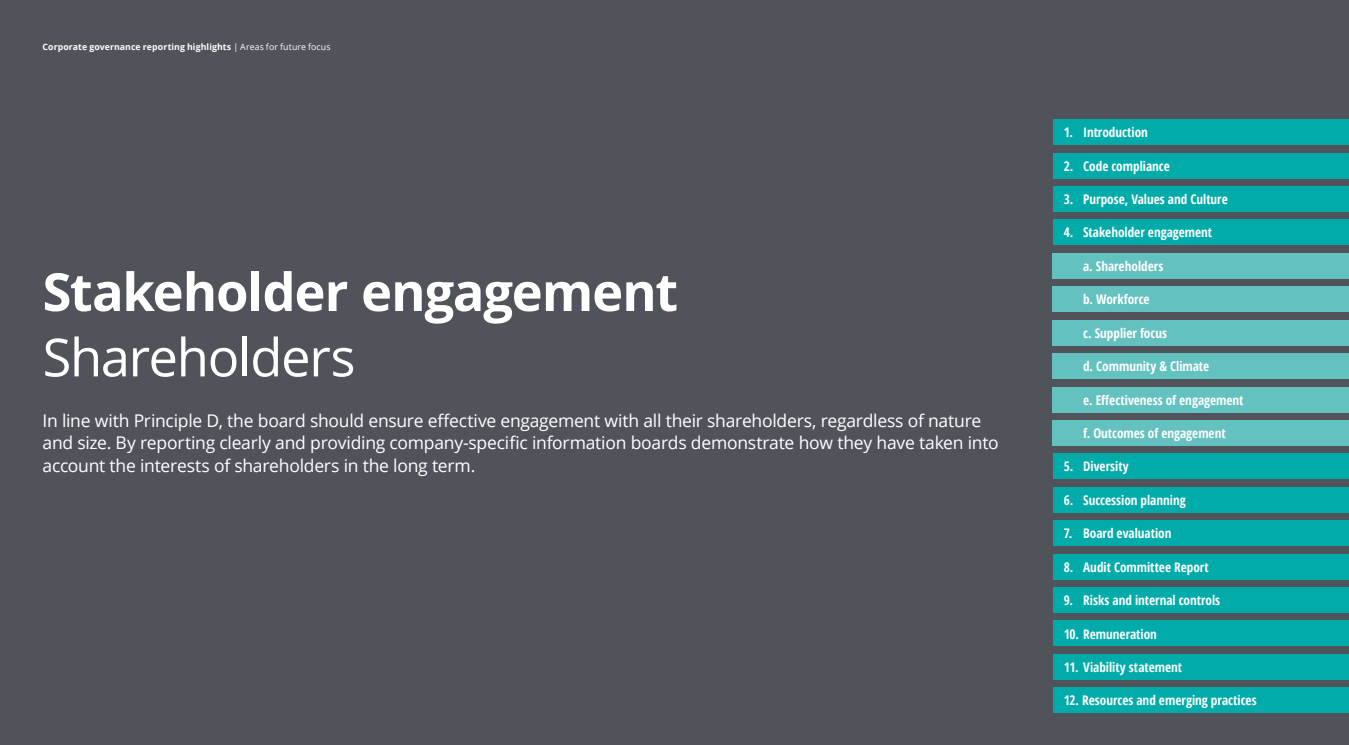
<style>
.page{position:relative;width:1349px;height:745px;background:#fff}
.page>*{position:absolute;margin:0;border:0;box-sizing:border-box;transform-origin:0 0}
.t1{font:700 52.5px "Open Sans";letter-spacing:-.02em;color:#fff}
.t2{font:52.5px "Open Sans";letter-spacing:-.025em;color:#fff}
.t3{font:17.5px/22.5px "Open Sans";letter-spacing:-.015em;color:#fff}
.t4{font:700 condensed 13.25px "Open Sans";color:#fff}
.t5{font:700 8.75px "Open Sans";letter-spacing:.01em;color:#fff}
.s1{font-weight:400}
</style>
<div class="page">
<div style="left:1052px;top:0;width:296px;height:744px;background:#50535a"></div>
<div style="left:0;top:0;width:1052px;height:744px;background:#50535a"></div>
<div style="left:1052px;top:687px;width:296px;height:25px;background:#00abaa"></div>
<div style="left:1052px;top:119px;width:296px;height:25px;background:#00abaa"></div>
<div style="left:1052px;top:153px;width:296px;height:25px;background:#00abaa"></div>
<div style="left:1052px;top:186px;width:296px;height:25px;background:#00abaa"></div>
<div style="left:1052px;top:220px;width:296px;height:25px;background:#00abaa"></div>
<div style="left:1052px;top:453px;width:296px;height:25px;background:#00abaa"></div>
<div style="left:1052px;top:487px;width:296px;height:25px;background:#00abaa"></div>
<div style="left:1052px;top:520px;width:296px;height:25px;background:#00abaa"></div>
<div style="left:1052px;top:553px;width:296px;height:25px;background:#00abaa"></div>
<div style="left:1052px;top:587px;width:296px;height:25px;background:#00abaa"></div>
<div style="left:1052px;top:620px;width:296px;height:25px;background:#00abaa"></div>
<div style="left:1052px;top:654px;width:296px;height:25px;background:#00abaa"></div>
<div style="left:1052px;top:253px;width:296px;height:25px;background:#63c1c0"></div>
<div style="left:1052px;top:286px;width:296px;height:25px;background:#63c1c0"></div>
<div style="left:1052px;top:320px;width:296px;height:25px;background:#63c1c0"></div>
<div style="left:1052px;top:353px;width:296px;height:25px;background:#63c1c0"></div>
<div style="left:1052px;top:387px;width:296px;height:25px;background:#63c1c0"></div>
<div style="left:1052px;top:420px;width:296px;height:25px;background:#63c1c0"></div>
<p class="t5" style="left:43px;top:40px;width:289px">Corporate governance reporting highlights <span class="s1">| Areas for future focus</span></p>
<h1 class="t1" style="left:43px;top:255px;width:637px">Stakeholder engagement</h1>
<h1 class="t2" style="left:43px;top:321px;width:314px">Shareholders</h1>
<p class="t3" style="left:43px;top:408px;width:957px">In line with Principle D, the board should ensure effective engagement with all their shareholders, regardless of nature and size. By reporting clearly and providing company-specific information boards demonstrate how they have taken into account the interests of shareholders in the long term.</p>
<p class="t4" style="left:1063px;top:123px;width:86px">1. Introduction</p>
<p class="t4" style="left:1063px;top:156px;width:108px">2. Code compliance</p>
<p class="t4" style="left:1063px;top:190px;width:166px">3. Purpose, Values and Culture</p>
<p class="t4" style="left:1063px;top:223px;width:150px">4. Stakeholder engagement</p>
<p class="t4" style="left:1082px;top:257px;width:82px">a. Shareholders</p>
<p class="t4" style="left:1082px;top:290px;width:68px">b. Workforce</p>
<p class="t4" style="left:1082px;top:323px;width:85px">c. Supplier focus</p>
<p class="t4" style="left:1082px;top:357px;width:128px">d. Community &amp; Climate</p>
<p class="t4" style="left:1082px;top:390px;width:162px">e. Effectiveness of engagement</p>
<p class="t4" style="left:1082px;top:423px;width:144px">f. Outcomes of engagement</p>
<p class="t4" style="left:1063px;top:457px;width:67px">5. Diversity</p>
<p class="t4" style="left:1063px;top:490px;width:124px">6. Succession planning</p>
<p class="t4" style="left:1063px;top:524px;width:109px">7. Board evaluation</p>
<p class="t4" style="left:1063px;top:557px;width:147px">8. Audit Committee Report</p>
<p class="t4" style="left:1063px;top:590px;width:158px">9. Risks and internal controls</p>
<p class="t4" style="left:1063px;top:624px;width:95px">10. Remuneration</p>
<p class="t4" style="left:1063px;top:657px;width:120px">11. Viability statement</p>
<p class="t4" style="left:1063px;top:690px;width:194px">12. Resources and emerging practices</p>
</div>
